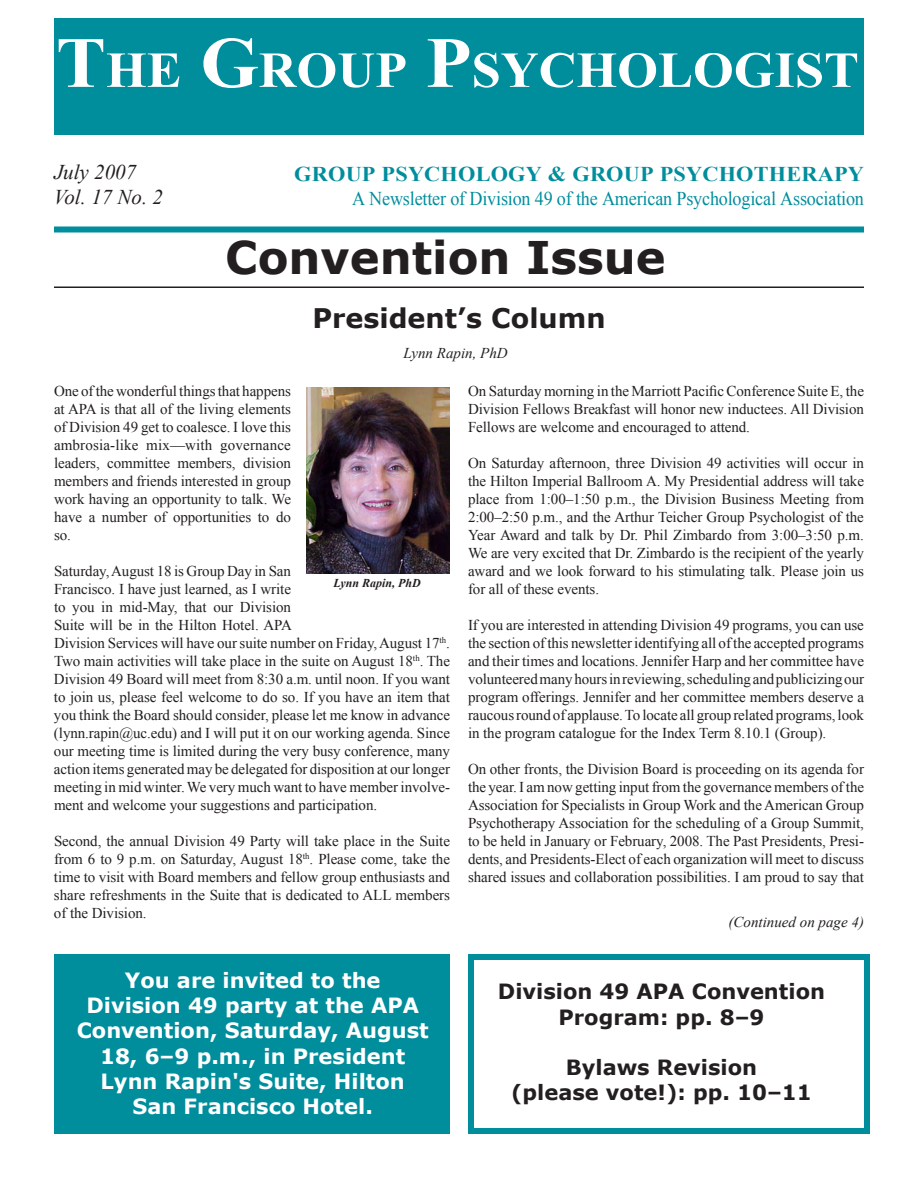
<style>
.page{position:relative;width:918px;height:1188px;background:#fff}
.page>*{position:absolute;margin:0;border:0;box-sizing:border-box;transform-origin:0 0}
.t1{font:700 50.4px "Times New Roman";color:#fff;scale:1.04 1}
.t2{font:700 45px "Verdana";color:#231f20}
.t3{font:700 27px "Verdana";color:#231f20}
.t4{font:700 21px/25.2px "Verdana";color:#fff;text-align:center}
.t5{font:700 21px/25.2px "Verdana";color:#231f20;text-align:center}
.t6{font:700 21px "Times New Roman";letter-spacing:.01em;color:#008d9c;scale:1.06 1}
.t7{font:italic 21px/25.2px "Times New Roman";color:#231f20}
.t8{font:19.5px "Times New Roman";letter-spacing:-.01em;color:#008d9c;scale:.93 1}
.t9{font:15px/18px "Times New Roman";letter-spacing:-.005em;color:#231f20;text-align:justify}
.t10{font:italic 15px "Times New Roman";color:#231f20}
.t11{font:italic 700 12px "Times New Roman";color:#231f20}
.s1{font-size:72px}
</style>
<div class="page">
<div style="left:54px;top:18px;width:810px;height:117px;background:#008d9c"></div>
<div style="left:54px;top:226px;width:810px;height:6px;background:#008d9c"></div>
<hr style="left:54px;top:286px;width:810px;height:2px;background:#231f20">
<div style="left:54px;top:954px;width:396px;height:180px;background:#008d9c"></div>
<div style="left:468px;top:954px;width:402px;height:180px;border:6px solid #008d9c"></div>
<img style="left:306px;top:387px;width:144px;height:186px">
<h1 class="t1" style="left:56px;top:35px;width:774px"><span class="s1">T</span>HE <span class="s1">G</span>ROUP <span class="s1">P</span>SYCHOLOGIST</h1>
<h3 class="t7" style="left:54px;top:159px;width:111px">July 2007<br>Vol. 17 No. 2</h3>
<h3 class="t6" style="left:294px;top:160px;width:539px">GROUP PSYCHOLOGY &amp; GROUP PSYCHOTHERAPY</h3>
<h3 class="t8" style="left:352px;top:185px;width:552px">A Newsletter of Division 49 of the American Psychological Association</h3>
<h2 class="t2" style="left:225px;top:229px;width:442px">Convention Issue</h2>
<h3 class="t3" style="left:312px;top:301px;width:295px">President’s Column</h3>
<p class="t10" style="left:404px;top:343px;width:106px">Lynn Rapin, PhD</p>
<p class="t9" style="left:54px;top:382px;width:239px">One of the wonderful things that happens at APA is that all of the living elements of Division 49 get to coalesce. I love this ambrosia-like mix—with governance leaders, committee members, division members and friends interested in group work having an opportunity to talk. We have a number of opportunities to do so.</p>
<p class="t9" style="left:54px;top:562px;width:398px;text-align:left">Saturday, August 18 is Group Day in San<br>Francisco. I have just learned, as I write<br>to you in mid-May, that our Division<br>Suite will be in the Hilton Hotel. APA<br>Division Services will have our suite number on Friday, August 17<sup>th</sup>.<br>Two main activities will take place in the suite on August 18<sup>th</sup>. The Division 49 Board will meet from 8:30 a.m. until noon. If you want to join us, please feel welcome to do so. If you have an item that you think the Board should consider, please let me know in advance (lynn.rapin@uc.edu) and I will put it on our working agenda. Since our meeting time is limited during the very busy conference, many action items generated may be delegated for disposition at our longer meeting in mid winter. We very much want to have member involve&shy;ment and welcome your suggestions and participation.</p>
<p class="t9" style="left:54px;top:832px;width:398px">Second, the annual Division 49 Party will take place in the Suite from 6 to 9 p.m. on Saturday, August 18<sup>th</sup>. Please come, take the time to visit with Board members and fellow group enthusiasts and share refreshments in the Suite that is dedicated to ALL members of the Division.</p>
<p class="t11" style="left:334px;top:575px;width:89px">Lynn Rapin, PhD</p>
<p class="t9" style="left:468px;top:382px;width:398px">On Saturday morning in the Marriott Pacific Conference Suite E, the Division Fellows Breakfast will honor new inductees. All Division Fellows are welcome and encouraged to attend.</p>
<p class="t9" style="left:468px;top:454px;width:398px">On Saturday afternoon, three Division 49 activities will occur in the Hilton Imperial Ballroom A. My Presidential address will take place from 1:00–1:50 p.m., the Division Business Meeting from 2:00–2:50 p.m., and the Arthur Teicher Group Psychologist of the Year Award and talk by Dr. Phil Zimbardo from 3:00–3:50 p.m.<br>We are very excited that Dr. Zimbardo is the recipient of the yearly award and we look forward to his stimulating talk. Please join us for all of these events.</p>
<p class="t9" style="left:468px;top:616px;width:398px">If you are interested in attending Division 49 programs, you can use the section of this newsletter identifying all of the accepted programs and their times and locations. Jennifer Harp and her committee have volunteered many hours in reviewing, scheduling and publicizing our program offerings. Jennifer and her committee members deserve a raucous round of applause. To locate all group related programs, look in the program catalogue for the Index Term 8.10.1 (Group).</p>
<p class="t9" style="left:468px;top:760px;width:398px">On other fronts, the Division Board is proceeding on its agenda for the year. I am now getting input from the governance members of the Association for Specialists in Group Work and the American Group Psychotherapy Association for the scheduling of a Group Summit, to be held in January or February, 2008. The Past Presidents, Presi&shy;dents, and Presidents-Elect of each organization will meet to discuss shared issues and collaboration possibilities. I am proud to say that</p>
<p class="t10" style="left:729px;top:912px;width:137px">(Continued on page 4)</p>
<h3 class="t4" style="left:77px;top:967px;width:353px">You are invited to the<br>Division 49 party at the APA<br>Convention, Saturday, August<br>18, 6–9 p.m., in President<br>Lynn Rapin's Suite, Hilton<br>San Francisco Hotel.</h3>
<h3 class="t5" style="left:498px;top:978px;width:329px">Division 49 APA Convention<br>Program: pp. 8–9</h3>
<h3 class="t5" style="left:511px;top:1054px;width:302px">Bylaws Revision<br>(please vote!): pp. 10–11</h3>
</div>
